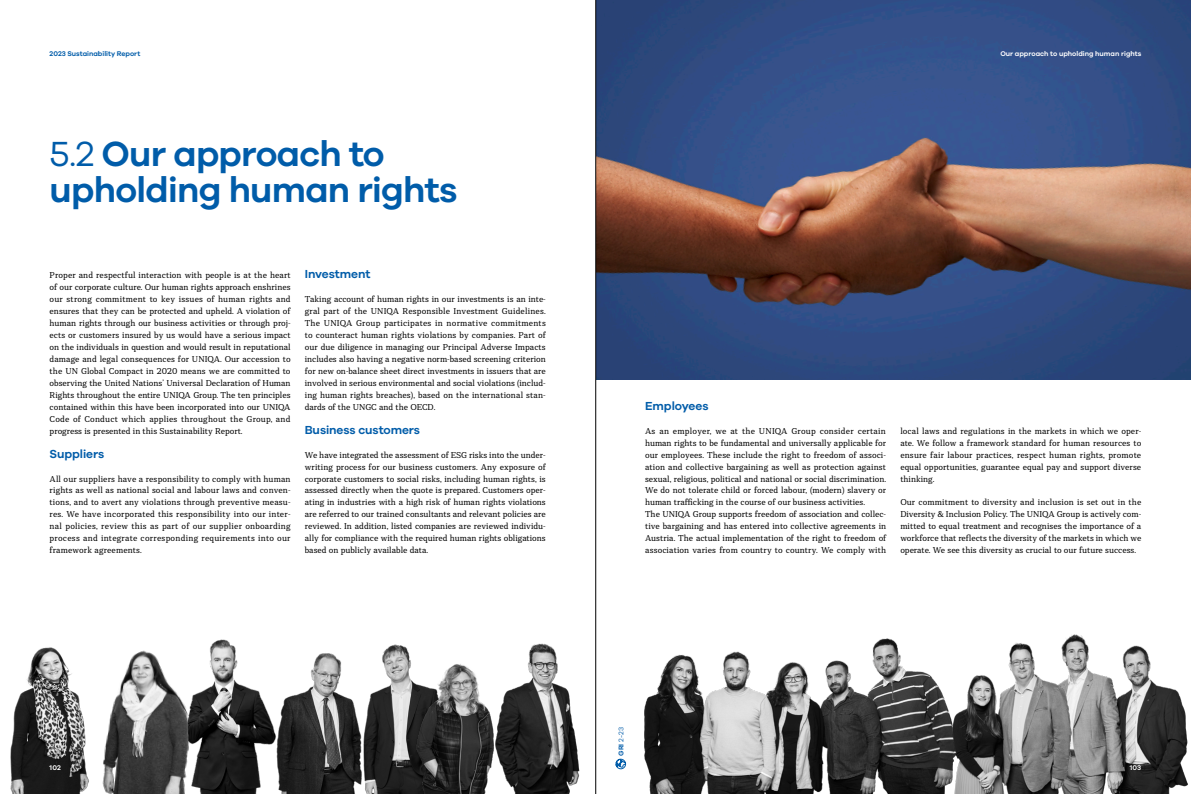
<style>
.page{position:relative;width:1191px;height:794px;background:#fff}
.page>*{position:absolute;margin:0;border:0;box-sizing:border-box;transform-origin:0 0}
.t1{font:600 36px/36px "UNIQA Galano";letter-spacing:-.02em;color:#005ca9}
.t2{font:600 12px "UNIQA Galano";letter-spacing:-.005em;color:#005ca9}
.t3{font:8.5px/11.9px "Rolleston Text";letter-spacing:-.005em;color:#000;text-align:justify}
.t4{font:600 7px "UNIQA Galano";color:#fff}
.t5{font:600 7px "UNIQA Galano";color:#005ca9}
.t6{font:7px "UNIQA Galano";color:#005ca9}
.s1{font-weight:400}
.s2{font-weight:600}
</style>
<div class="page">
<img style="left:626px;top:638px;width:307px;height:156px">
<img style="left:596px;top:0;width:595px;height:380px">
<img style="left:102px;top:639px;width:135px;height:155px">
<img style="left:10px;top:647px;width:79px;height:147px">
<img style="left:237px;top:644px;width:174px;height:150px">
<img style="left:411px;top:664px;width:62px;height:130px">
<img style="left:473px;top:643px;width:107px;height:151px">
<img style="left:1085px;top:641px;width:103px;height:153px">
<img style="left:933px;top:634px;width:152px;height:160px">
<hr style="left:595px;top:0;width:1px;height:794px;background:#000">
<svg style="left:615px;top:758px;width:11px;height:12px"></svg>
<p class="t5" style="left:50px;top:50px;width:92px">2023 Sustainability Report</p>
<p class="t4" style="left:1000px;top:50px;width:142px">Our approach to upholding human rights</p>
<h1 class="t1" style="left:50px;top:134px;width:409px"><span class="s1">5.2</span> Our approach to upholding human rights</h1>
<p class="t3" style="left:50px;top:269px;width:243px">Proper and respectful interaction with people is at the heart of our corporate culture. Our human rights approach enshrines our strong commitment to key issues of human rights and ensures that they can be protected and upheld. A violation of human rights through our business activities or through proj&shy;ects or customers insured by us would have a serious impact on the individuals in question and would result in reputational damage and legal consequences for UNIQA. Our accession to the UN Global Compact in 2020 means we are committed to observing the United Nations’ Universal Declaration of Human Rights throughout the entire UNIQA Group. The ten principles contained within this have been incorporated into our UNIQA Code of Conduct which applies throughout the Group, and progress is presented in this Sustainability Report.</p>
<h2 class="t2" style="left:50px;top:446px;width:56px">Suppliers</h2>
<p class="t3" style="left:50px;top:472px;width:243px">All our suppliers have a responsibility to comply with human rights as well as national social and labour laws and conven&shy;tions, and to avert any violations through preventive measu&shy;res. We have incorporated this responsibility into our inter&shy;nal policies, review this as part of our supplier onboarding process and integrate corresponding requirements into our framework agreements.</p>
<h2 class="t2" style="left:305px;top:267px;width:67px">Investment</h2>
<p class="t3" style="left:305px;top:293px;width:243px">Taking account of human rights in our investments is an inte&shy;gral part of the UNIQA Responsible Investment Guidelines.<br>The UNIQA Group participates in normative commitments to counteract human rights violations by companies. Part of our due diligence in managing our Principal Adverse Impacts includes also having a negative norm-based screening criterion for new on-balance sheet direct investments in issuers that are involved in serious environmental and social violations (includ&shy;ing human rights breaches), based on the international stan&shy;dards of the UNGC and the OECD.</p>
<h2 class="t2" style="left:305px;top:422px;width:117px">Business customers</h2>
<p class="t3" style="left:305px;top:449px;width:243px">We have integrated the assessment of ESG risks into the under&shy;writing process for our business customers. Any exposure of corporate customers to social risks, including human rights, is assessed directly when the quote is prepared. Customers oper&shy;ating in industries with a high risk of human rights violations are referred to our trained consultants and relevant policies are reviewed. In addition, listed companies are reviewed individu&shy;ally for compliance with the required human rights obligations based on publicly available data.</p>
<h2 class="t2" style="left:645px;top:398px;width:65px">Employees</h2>
<p class="t3" style="left:645px;top:425px;width:243px;text-align:left">As an employer, we at the UNIQA Group consider certain human rights to be fundamental and universally applicable for our employees. These include the right to freedom of associ&shy;ation and collective bargaining as well as protection against sexual, religious, political and national or social discrimination.<br>We do not tolerate child or forced labour, (modern) slavery or human trafficking in the course of our business activities.<br>The UNIQA Group supports freedom of association and collec&shy;tive bargaining and has entered into collective agreements in Austria. The actual implementation of the right to freedom of association varies from country to country. We comply with</p>
<p class="t3" style="left:900px;top:425px;width:243px">local laws and regulations in the markets in which we oper&shy;ate. We follow a framework standard for human resources to ensure fair labour practices, respect human rights, promote equal opportunities, guarantee equal pay and support diverse thinking.</p>
<p class="t3" style="left:900px;top:496px;width:243px">Our commitment to diversity and inclusion is set out in the Diversity &amp; Inclusion Policy. The UNIQA Group is actively com&shy;mitted to equal treatment and recognises the importance of a workforce that reflects the diversity of the markets in which we operate. We see this diversity as crucial to our future success.</p>
<p class="t6" style="left:617px;top:756px;width:30px;rotate:-90deg"><span class="s2">GRI</span> 2-23</p>
<p class="t4" style="left:50px;top:763px;width:13px">102</p>
<p class="t4" style="left:1129px;top:763px;width:13px">103</p>
</div>
